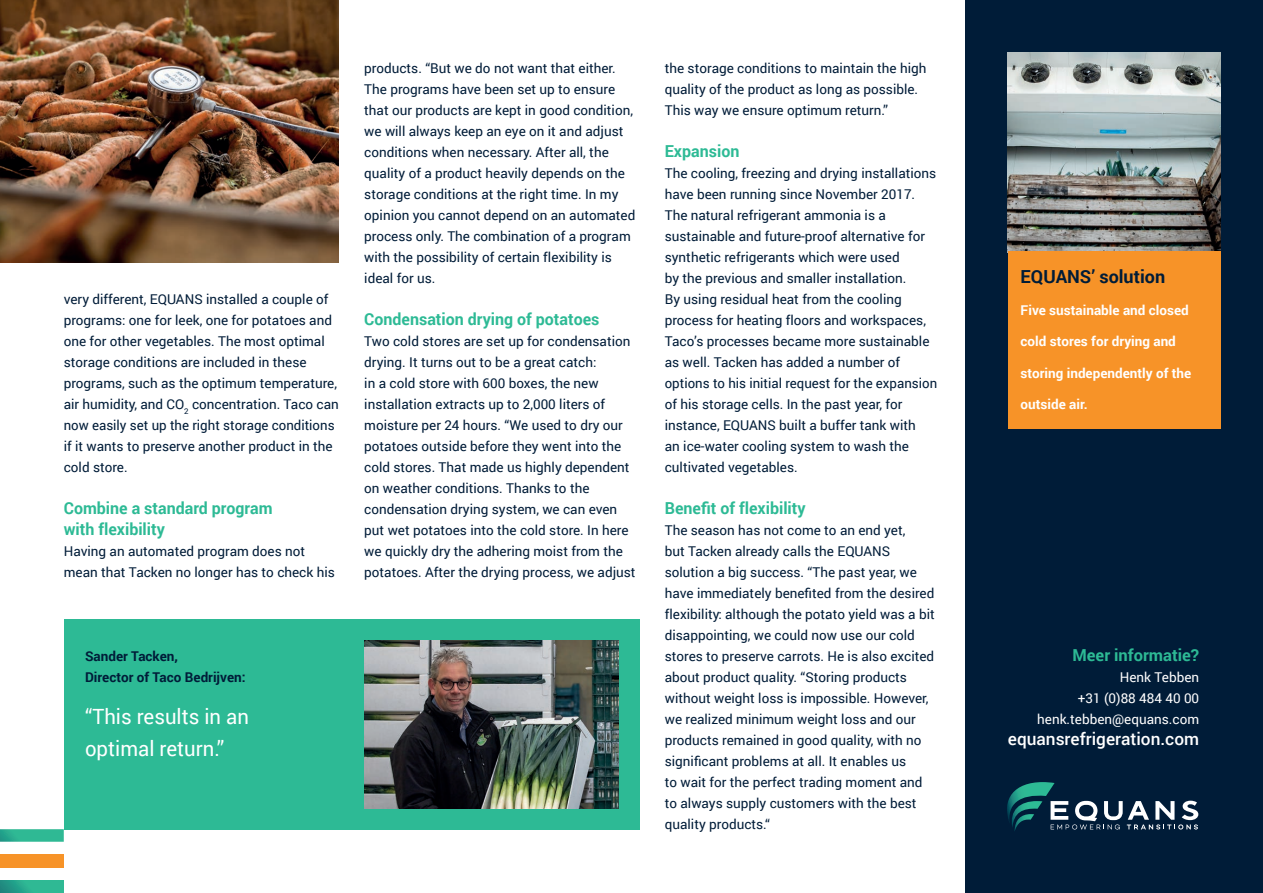
<style>
.page{position:relative;width:1263px;height:893px;background:#fff}
.page>*{position:absolute;margin:0;border:0;box-sizing:border-box;transform-origin:0 0}
.t1{font:21px/31.5px "Roboto";color:#fff}
.t2{font:700 18px "Roboto";color:#001c38}
.t3{font:500 17.25px "Roboto";color:#fff}
.t4{font:700 16.5px/21px "Roboto";color:#2dba95}
.t5{font:13.5px/21px "Roboto";color:#001c38}
.t6{font:700 13.5px "Roboto";color:#fff}
.t7{font:13.5px/21px "Roboto";color:#fff;text-align:right}
.t8{font:700 13.5px/21px "Roboto";color:#001c38}
</style>
<div class="page">
<div style="left:965px;top:0;width:298px;height:893px;background:#001c38"></div>
<svg style="left:1007px;top:782px;width:191px;height:49px"></svg>
<div style="left:64px;top:619px;width:575px;height:210px;background:#2dba95"></div>
<img style="left:364px;top:640px;width:254px;height:168px">
<img style="left:1008px;top:52px;width:212px;height:199px">
<img style="left:0;top:0;width:339px;height:262px">
<div style="left:1008px;top:251px;width:212px;height:178px;background:#f79328"></div>
<svg style="left:0;top:829px;width:64px;height:13px"></svg>
<div style="left:0;top:854px;width:64px;height:14px;background:#f79328"></div>
<svg style="left:0;top:881px;width:64px;height:12px"></svg>
<p class="t5" style="left:64px;top:288px;width:276px">very different, EQUANS installed a couple of programs: one for leek, one for potatoes and one for other vegetables. The most optimal storage conditions are included in these programs, such as the optimum temperature, air humidity, and CO<sub>2</sub> concentration. Taco can now easily set up the right storage conditions if it wants to preserve another product in the cold store.</p>
<p class="t4" style="left:64px;top:497px;width:210px">Combine a standard program with flexibility</p>
<p class="t5" style="left:64px;top:540px;width:273px">Having an automated program does not mean that Tacken no longer has to check his</p>
<p class="t5" style="left:364px;top:57px;width:273px">products. “But we do not want that either.<br>The programs have been set up to ensure that our products are kept in good condition, we will always keep an eye on it and adjust conditions when necessary. After all, the quality of a product heavily depends on the storage conditions at the right time. In my opinion you cannot depend on an automated process only. The combination of a program with the possibility of certain flexibility is ideal for us.</p>
<p class="t4" style="left:364px;top:308px;width:237px">Condensation drying of potatoes</p>
<p class="t5" style="left:364px;top:330px;width:273px">Two cold stores are set up for condensation drying. It turns out to be a great catch:<br>in a cold store with 600 boxes, the new installation extracts up to 2,000 liters of moisture per 24 hours. “We used to dry our potatoes outside before they went into the cold stores. That made us highly dependent on weather conditions. Thanks to the condensation drying system, we can even put wet potatoes into the cold store. In here we quickly dry the adhering moist from the potatoes. After the drying process, we adjust</p>
<p class="t8" style="left:85px;top:645px;width:162px">Sander Tacken,<br>Director of Taco Bedrijven:</p>
<h1 class="t1" style="left:85px;top:700px;width:165px">“This results in an optimal return.”</h1>
<p class="t5" style="left:665px;top:57px;width:263px">the storage conditions to maintain the high quality of the product as long as possible.<br>This way we ensure optimum return.”</p>
<p class="t4" style="left:665px;top:140px;width:76px">Expansion</p>
<p class="t5" style="left:665px;top:162px;width:274px">The cooling, freezing and drying installations have been running since November 2017.<br>The natural refrigerant ammonia is a sustainable and future-proof alternative for synthetic refrigerants which were used<br>by the previous and smaller installation.<br>By using residual heat from the cooling process for heating floors and workspaces, Taco’s processes became more sustainable as well. Tacken has added a number of options to his initial request for the expansion of his storage cells. In the past year, for instance, EQUANS built a buffer tank with<br>an ice-water cooling system to wash the cultivated vegetables.</p>
<p class="t4" style="left:665px;top:497px;width:142px">Benefit of flexibility</p>
<p class="t5" style="left:665px;top:519px;width:271px">The season has not come to an end yet,<br>but Tacken already calls the EQUANS solution a big success. “The past year, we have immediately benefited from the desired flexibility: although the potato yield was a bit disappointing, we could now use our cold stores to preserve carrots. He is also excited about product quality. “Storing products without weight loss is impossible. However, we realized minimum weight loss and our products remained in good quality, with no significant problems at all. It enables us<br>to wait for the perfect trading moment and to always supply customers with the best quality products.“</p>
<h2 class="t2" style="left:1020px;top:264px;width:146px">EQUANS’ solution</h2>
<p class="t6" style="left:1020px;top:300px;width:170px">Five sustainable and closed</p>
<p class="t6" style="left:1020px;top:332px;width:157px">cold stores for drying and</p>
<p class="t6" style="left:1020px;top:363px;width:172px">storing independently of the</p>
<p class="t6" style="left:1020px;top:395px;width:69px">outside air.</p>
<p class="t4" style="left:1072px;top:644px;width:128px">Meer informatie?</p>
<p class="t7" style="left:1037px;top:666px;width:163px">Henk Tebben<br>+31 (0)88 484 40 00 henk.tebben@equans.com</p>
<p class="t3" style="left:1008px;top:727px;width:193px">equansrefrigeration.com</p>
</div>
